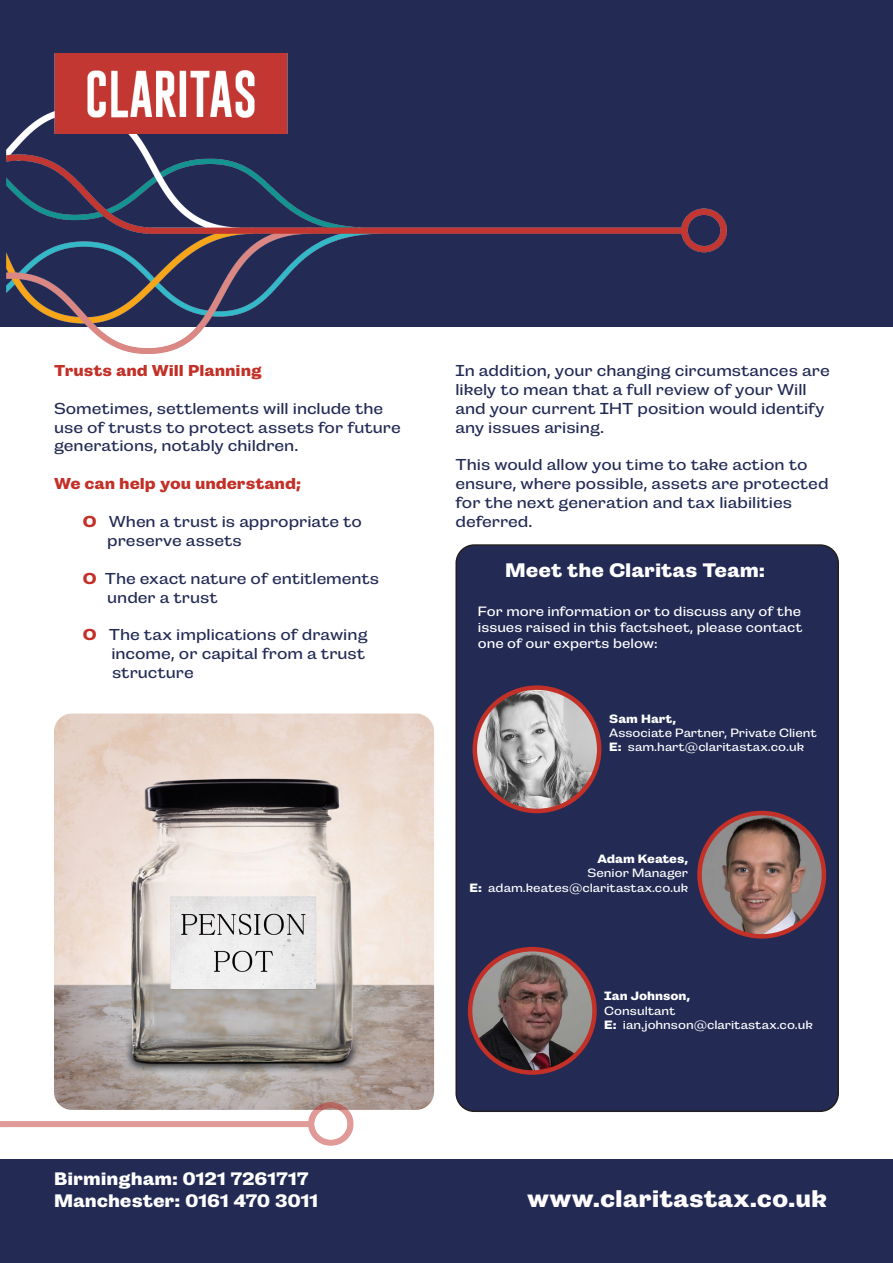
<style>
.page{position:relative;width:893px;height:1263px;background:#fff}
.page>*{position:absolute;margin:0;border:0;box-sizing:border-box;transform-origin:0 0}
.t1{font:700 24px "Campaign";letter-spacing:.005em;color:#fefcfd}
.t2{font:700 19.5px "Campaign";color:#fff}
.t3{font:700 18px "Campaign";color:#fff}
.t4{font:15.75px/18.9px "Campaign";color:#232b55}
.t5{font:700 15.75px "Campaign";color:#c33027}
.t6{font:13.5px/16.2px "Campaign";color:#fff;text-align:justify}
.t7{font:12px "Campaign";color:#fff}
.t8{font:700 12px "Campaign";color:#fff}
.s1{font-weight:700;color:#c33027}
.s2{font-weight:700}
</style>
<div class="page">
<div style="left:0;top:0;width:893px;height:327px;background:#232b55"></div>
<img style="left:6px;top:111px;width:721px;height:243px">
<img style="left:54px;top:53px;width:234px;height:80px">
<div style="left:0;top:1159px;width:893px;height:104px;background:#232b55"></div>
<img style="left:54px;top:713px;width:380px;height:279px">
<div style="left:456px;top:545px;width:382px;height:566px;background:#232b55;border-radius:18px"></div>
<div style="left:455px;top:544px;width:384px;height:568px;border:2px solid #231f20;border-radius:18px"></div>
<img style="left:475px;top:690px;width:124px;height:121px">
<div style="left:473px;top:685px;width:128px;height:128px;border:4px solid #c33027;border-radius:50%"></div>
<img style="left:699px;top:813px;width:125px;height:123px">
<div style="left:697px;top:811px;width:129px;height:127px;border:4px solid #c33027;border-radius:50%"></div>
<img style="left:470px;top:949px;width:124px;height:122px">
<div style="left:468px;top:947px;width:129px;height:128px;border:4px solid #c33027;border-radius:50%"></div>
<img style="left:0;top:992px;width:460px;height:154px">
<p class="t5" style="left:54px;top:361px;width:209px">Trusts and Will Planning</p>
<p class="t4" style="left:54px;top:399px;width:348px">Sometimes, settlements will include the use of trusts to protect assets for future generations, notably children.</p>
<p class="t5" style="left:54px;top:475px;width:249px">We can help you understand;</p>
<p class="t4" style="left:107px;top:512px;width:256px;text-indent:-25px"><span class="s1">O</span> When a trust is appropriate to preserve assets</p>
<p class="t4" style="left:107px;top:569px;width:273px;text-indent:-25px"><span class="s1">O</span> The exact nature of entitlements under a trust</p>
<p class="t4" style="left:83px;top:626px;width:286px;text-align:right"><span class="s1">O</span> The tax implications of drawing income, or capital from a trust</p>
<p class="t4" style="left:112px;top:663px;width:83px">structure</p>
<p class="t4" style="left:455px;top:361px;width:376px">In addition, your changing circumstances are likely to mean that a full review of your Will and your current IHT position would identify any issues arising.</p>
<p class="t4" style="left:455px;top:455px;width:375px">This would allow you time to take action to ensure, where possible, assets are protected for the next generation and tax liabilities deferred.</p>
<p class="t2" style="left:505px;top:559px;width:261px">Meet the Claritas Team:</p>
<p class="t6" style="left:478px;top:603px;width:326px">For more information or to discuss any of the issues raised in this factsheet, please contact one of our experts below:</p>
<p class="t8" style="left:609px;top:711px;width:68px">Sam Hart,</p>
<p class="t7" style="left:609px;top:726px;width:209px">Associate Partner, Private Client</p>
<p class="t7" style="left:609px;top:740px;width:196px"><span class="s2">E:</span> sam.hart@claritastax.co.uk</p>
<p class="t8" style="left:597px;top:852px;width:92px">Adam Keates,</p>
<p class="t7" style="left:588px;top:866px;width:102px">Senior Manager</p>
<p class="t7" style="left:470px;top:881px;width:220px"><span class="s2">E:</span> adam.keates@claritastax.co.uk</p>
<p class="t8" style="left:604px;top:989px;width:87px">Ian Johnson,</p>
<p class="t7" style="left:604px;top:1004px;width:73px">Consultant</p>
<p class="t7" style="left:604px;top:1018px;width:210px"><span class="s2">E:</span> ian.johnson@claritastax.co.uk</p>
<p class="t3" style="left:54px;top:1169px;width:256px">Birmingham: 0121 7261717</p>
<p class="t3" style="left:54px;top:1190px;width:266px">Manchester: 0161 470 3011</p>
<p class="t1" style="left:527px;top:1185px;width:301px">www.claritastax.co.uk</p>
</div>
